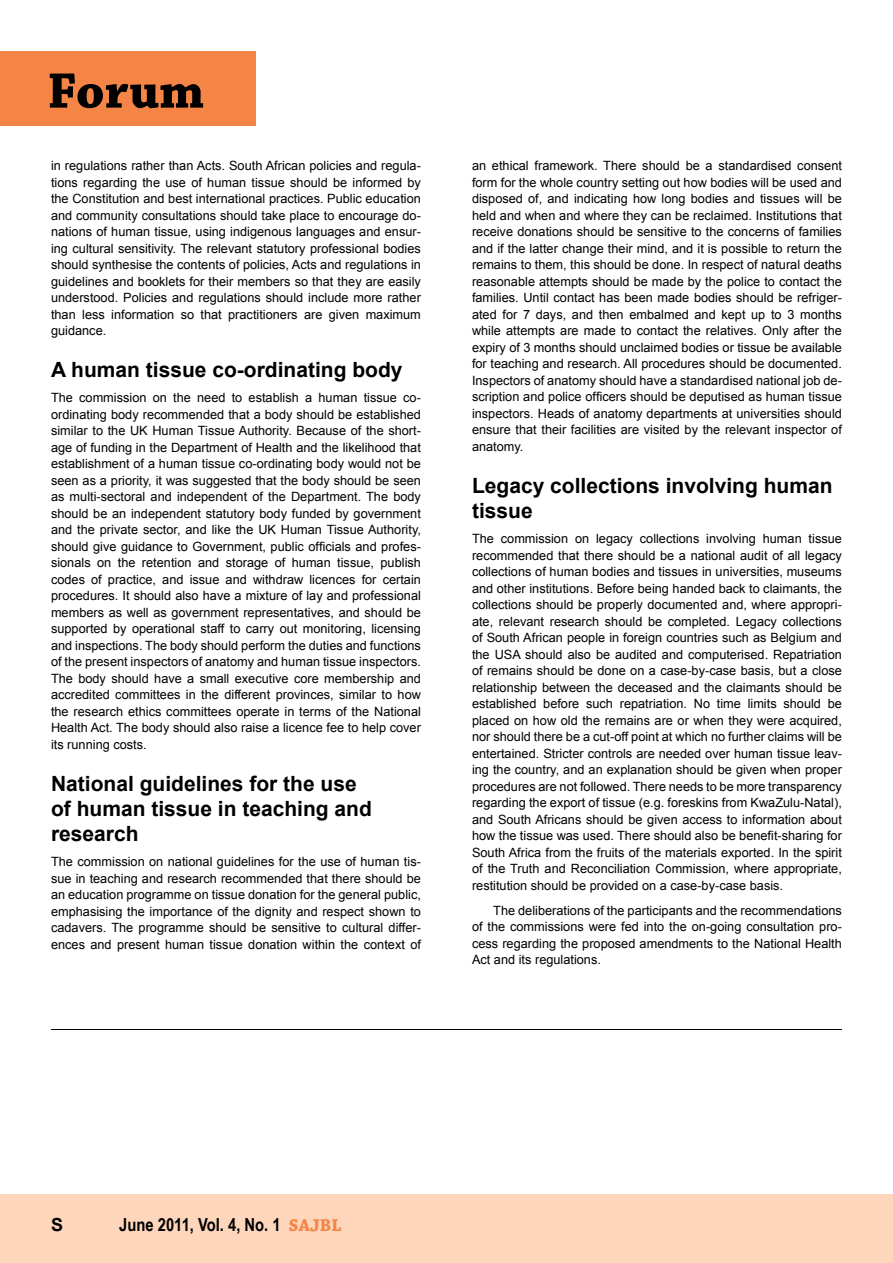
<style>
.page{position:relative;width:893px;height:1263px;background:#fff}
.page>*{position:absolute;margin:0;border:0;box-sizing:border-box;transform-origin:0 0}
.t1{font:700 52.5px "Chaparral Pro";color:#000}
.t2{font:700 21px/25.2px "Arial";color:#000}
.t3{font:700 18px "Arial Narrow";color:#000}
.t4{font:700 18px "Arial";color:#000}
.t5{font:12.75px/16.5px "Arial";color:#000;text-align:justify}
.s1{font-family:"Chaparral Pro";color:#f58546}
</style>
<div class="page">
<div style="left:0;top:1195px;width:893px;height:68px;background:#fdd6bc"></div>
<hr style="left:51px;top:1029px;width:791px;height:1px;background:#000">
<div style="left:0;top:51px;width:255px;height:74px;background:#f58546"></div>
<h1 class="t1" style="left:47px;top:60px;width:159px">Forum</h1>
<p class="t5" style="left:51px;top:157px;width:371px">in regulations rather than Acts. South African policies and regula&shy;tions regarding the use of human tissue should be informed by the Constitution and best international practices. Public education and community consultations should take place to encourage do&shy;nations of human tissue, using indigenous languages and ensur&shy;ing cultural sensitivity. The relevant statutory professional bodies should synthesise the contents of policies, Acts and regulations in guidelines and booklets for their members so that they are easily understood. Policies and regulations should include more rather than less information so that practitioners are given maximum guidance.</p>
<h2 class="t2" style="left:51px;top:358px;width:353px">A human tissue co-ordinating body</h2>
<p class="t5" style="left:51px;top:390px;width:371px">The commission on the need to establish a human tissue co&shy;ordinating body recommended that a body should be established similar to the UK Human Tissue Authority. Because of the short&shy;age of funding in the Department of Health and the likelihood that establishment of a human tissue co-ordinating body would not be seen as a priority, it was suggested that the body should be seen as multi-sectoral and independent of the Department. The body should be an independent statutory body funded by government and the private sector, and like the UK Human Tissue Authority, should give guidance to Government, public officials and profes&shy;sionals on the retention and storage of human tissue, publish codes of practice, and issue and withdraw licences for certain procedures. It should also have a mixture of lay and professional members as well as government representatives, and should be supported by operational staff to carry out monitoring, licensing and inspections. The body should perform the duties and functions of the present inspectors of anatomy and human tissue inspectors.<br>The body should have a small executive core membership and accredited committees in the different provinces, similar to how the research ethics committees operate in terms of the National Health Act. The body should also raise a licence fee to help cover its running costs.</p>
<h2 class="t2" style="left:51px;top:772px;width:322px">National guidelines for the use of human tissue in teaching and research</h2>
<p class="t5" style="left:51px;top:854px;width:371px">The commission on national guidelines for the use of human tis&shy;sue in teaching and research recommended that there should be an education programme on tissue donation for the general public, emphasising the importance of the dignity and respect shown to cadavers. The programme should be sensitive to cultural differ&shy;ences and present human tissue donation within the context of</p>
<p class="t5" style="left:472px;top:157px;width:371px">an ethical framework. There should be a standardised consent form for the whole country setting out how bodies will be used and disposed of, and indicating how long bodies and tissues will be held and when and where they can be reclaimed. Institutions that receive donations should be sensitive to the concerns of families and if the latter change their mind, and it is possible to return the remains to them, this should be done. In respect of natural deaths reasonable attempts should be made by the police to contact the families. Until contact has been made bodies should be refriger&shy;ated for 7 days, and then embalmed and kept up to 3 months while attempts are made to contact the relatives. Only after the expiry of 3 months should unclaimed bodies or tissue be available for teaching and research. All procedures should be documented.<br>Inspectors of anatomy should have a standardised national job de&shy;scription and police officers should be deputised as human tissue inspectors. Heads of anatomy departments at universities should ensure that their facilities are visited by the relevant inspector of anatomy.</p>
<h2 class="t2" style="left:472px;top:473px;width:362px">Legacy collections involving human tissue</h2>
<p class="t5" style="left:472px;top:530px;width:371px">The commission on legacy collections involving human tissue recommended that there should be a national audit of all legacy collections of human bodies and tissues in universities, museums and other institutions. Before being handed back to claimants, the collections should be properly documented and, where appropri&shy;ate, relevant research should be completed. Legacy collections of South African people in foreign countries such as Belgium and the USA should also be audited and computerised. Repatriation of remains should be done on a case-by-case basis, but a close relationship between the deceased and the claimants should be established before such repatriation. No time limits should be placed on how old the remains are or when they were acquired, nor should there be a cut-off point at which no further claims will be entertained. Stricter controls are needed over human tissue leav&shy;ing the country, and an explanation should be given when proper procedures are not followed. There needs to be more transparency regarding the export of tissue (e.g. foreskins from KwaZulu-Natal), and South Africans should be given access to information about how the tissue was used. There should also be benefit-sharing for South Africa from the fruits of the materials exported. In the spirit of the Truth and Reconciliation Commission, where appropriate, restitution should be provided on a case-by-case basis.</p>
<p class="t5" style="left:472px;top:902px;width:371px;text-indent:21px">The deliberations of the participants and the recommendations of the commissions were fed into the on-going consultation pro&shy;cess regarding the proposed amendments to the National Health Act and its regulations.</p>
<h3 class="t4" style="left:51px;top:1213px;width:12px">s</h3>
<h3 class="t3" style="left:119px;top:1211px;width:224px">June 2011, Vol. 4, No. 1 <span class="s1">SAJBL</span></h3>
</div>
